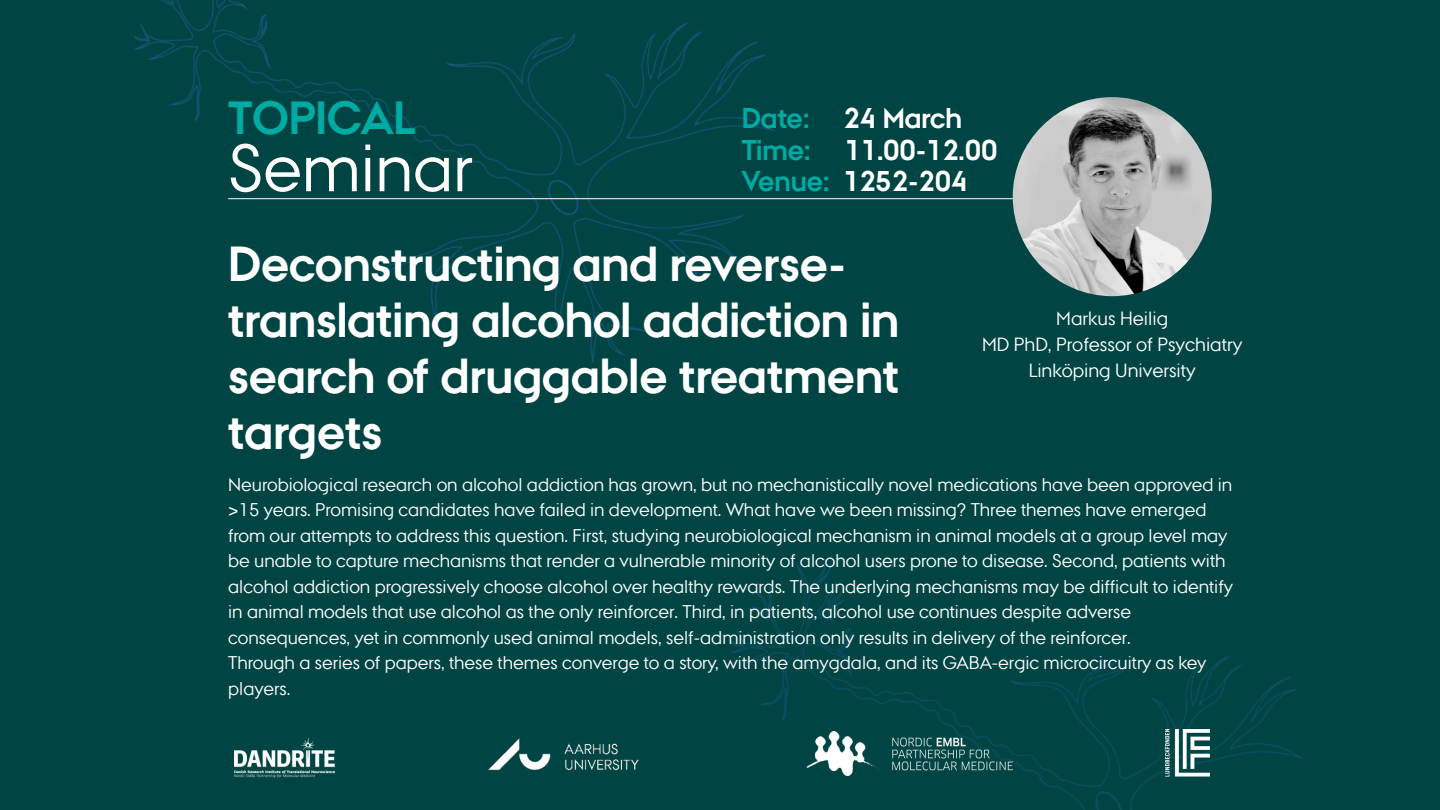
<style>
.page{position:relative;width:1440px;height:810px;background:#004543}
.page>*{position:absolute;margin:0;border:0;box-sizing:border-box;transform-origin:0 0}
.t1{font:66.7px "AU Passata";color:#fff}
.t2{font:700 49px/56.1px "AU Passata";color:#fff}
.t3{font:700 46.3px "AU Passata";color:#00aba4}
.t4{font:700 28.5px/31.6px "AU Passata";color:#fff}
.t5{font:19px "AU Passata";color:#fff}
.t6{font:18.3px/25.5px "AU Passata";color:#fff}
.s1{color:#00aba4}
</style>
<div class="page">
<img style="left:731px;top:563px;width:571px;height:247px">
<img style="left:134px;top:0;width:727px;height:363px">
<hr style="left:228px;top:198px;width:785px;height:1px;background:#fff">
<img style="left:1013px;top:97px;width:199px;height:199px">
<img style="left:235px;top:738px;width:100px;height:39px">
<img style="left:488px;top:738px;width:151px;height:33px">
<img style="left:1166px;top:729px;width:43px;height:49px">
<img style="left:806px;top:732px;width:206px;height:43px">
<h3 class="t3" style="left:228px;top:91px;width:189px">TOPICAL</h3>
<h1 class="t1" style="left:228px;top:129px;width:246px">Seminar</h1>
<h3 class="t4" style="left:742px;top:103px;width:257px"><span class="s1">Date:</span> 24 March<br><span class="s1">Time:</span> 11.00-12.00<br><span class="s1">Venue:</span> 1252-204</h3>
<h2 class="t2" style="left:228px;top:236px;width:673px">Deconstructing and reverse&shy;translating alcohol addiction in search of druggable treatment targets</h2>
<p class="t6" style="left:228px;top:472px;width:1006px">Neurobiological research on alcohol addiction has grown, but no mechanistically novel medications have been approved in &gt;15 years. Promising candidates have failed in development. What have we been missing? Three themes have emerged from our attempts to address this question. First, studying neurobiological mechanism in animal models at a group level may be unable to capture mechanisms that render a vulnerable minority of alcohol users prone to disease. Second, patients with alcohol addiction progressively choose alcohol over healthy rewards. The underlying mechanisms may be difficult to identify in animal models that use alcohol as the only reinforcer. Third, in patients, alcohol use continues despite adverse consequences, yet in commonly used animal models, self-administration only results in delivery of the reinforcer.</p>
<p class="t6" style="left:228px;top:650px;width:980px">Through a series of papers, these themes converge to a story, with the amygdala, and its GABA-ergic microcircuitry as key players.</p>
<p class="t5" style="left:1056px;top:307px;width:113px">Markus Heilig</p>
<p class="t5" style="left:982px;top:334px;width:262px">MD PhD, Professor of Psychiatry</p>
<p class="t5" style="left:1029px;top:360px;width:169px">Linköping University</p>
</div>
